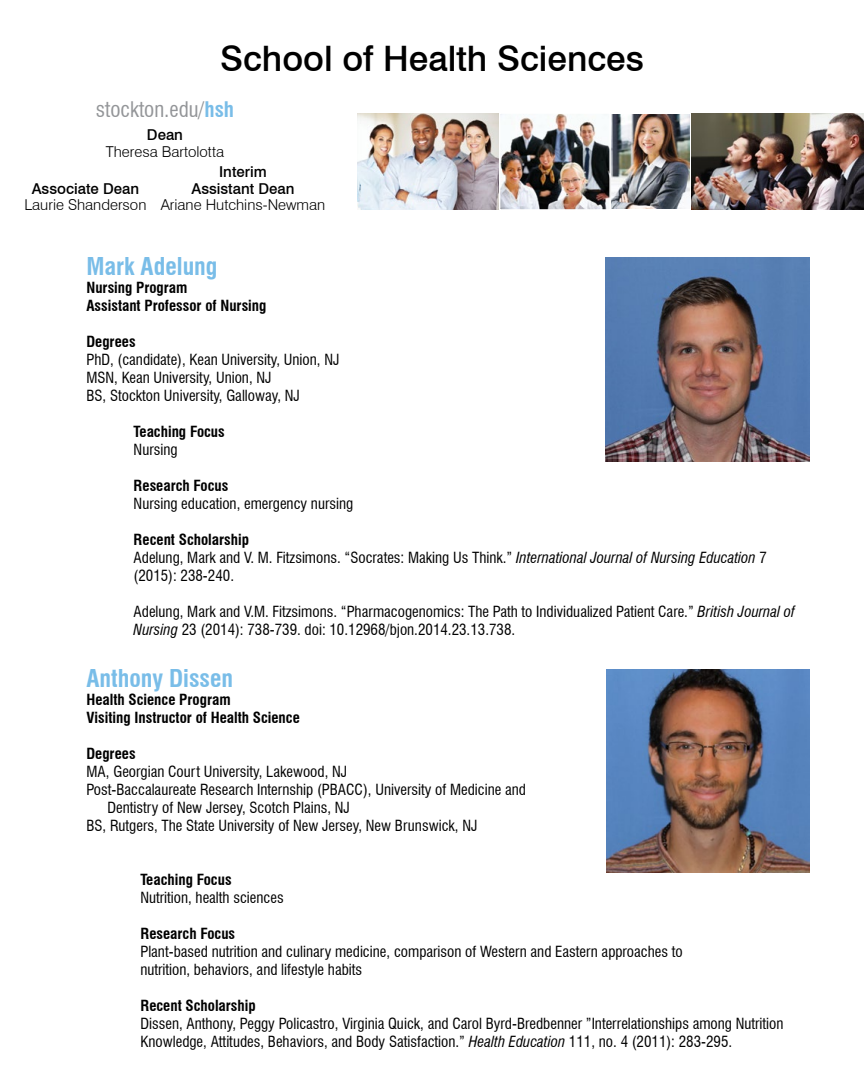
<style>
.page{position:relative;width:864px;height:1080px;background:#fff}
.page>*{position:absolute;margin:0;border:0;box-sizing:border-box;transform-origin:0 0}
.t1{font:500 35.1px "Swiss 721 BT";color:#000}
.t2{font:700 condensed 24px "Swiss 721 BT";color:#79bde8}
.t3{font:condensed 21px "Swiss 721 BT";color:#939598}
.t4{font:condensed 15px/18px "Swiss 721 BT";color:#000}
.t5{font:700 condensed 15px/18px "Swiss 721 BT";color:#000}
.t6{font:300 15px "Swiss 721 BT";color:#000}
.t7{font:500 15px/16.5px "Swiss 721 BT";color:#000;text-align:center}
.s1{font-weight:700;color:#79bde8}
.s2{font-weight:700}
.s3{font-style:italic}
</style>
<div class="page">
<img style="left:357px;top:113px;width:251px;height:97px">
<div style="left:499px;top:112px;width:112px;height:99px;border:2px solid #fff"></div>
<img style="left:691px;top:113px;width:173px;height:97px">
<img style="left:612px;top:115px;width:78px;height:94px">
<img style="left:606px;top:258px;width:204px;height:204px">
<img style="left:607px;top:670px;width:203px;height:202px">
<h1 class="t1" style="left:220px;top:37px;width:425px">School of Health Sciences</h1>
<h3 class="t3" style="left:96px;top:97px;width:140px">stockton.edu/<span class="s1">hsh</span></h3>
<p class="t7" style="left:147px;top:126px;width:38px">Dean</p>
<p class="t6" style="left:106px;top:142px;width:120px">Theresa Bartolotta</p>
<p class="t7" style="left:32px;top:180px;width:109px">Associate Dean</p>
<p class="t6" style="left:24px;top:196px;width:124px">Laurie Shanderson</p>
<p class="t7" style="left:191px;top:164px;width:104px">Interim<br>Assistant Dean</p>
<p class="t6" style="left:161px;top:196px;width:166px">Ariane Hutchins-Newman</p>
<h2 class="t2" style="left:86px;top:252px;width:133px">Mark Adelung</h2>
<p class="t5" style="left:86px;top:278px;width:182px">Nursing Program<br>Assistant Professor of Nursing</p>
<p class="t5" style="left:86px;top:332px;width:51px">Degrees</p>
<p class="t4" style="left:86px;top:350px;width:254px">PhD, (candidate), Kean University, Union, NJ<br>MSN, Kean University, Union, NJ<br>BS, Stockton University, Galloway, NJ</p>
<p class="t5" style="left:134px;top:422px;width:93px">Teaching Focus</p>
<p class="t4" style="left:134px;top:440px;width:45px">Nursing</p>
<p class="t5" style="left:134px;top:476px;width:96px">Research Focus</p>
<p class="t4" style="left:134px;top:494px;width:221px">Nursing education, emergency nursing</p>
<p class="t4" style="left:134px;top:530px;width:635px"><span class="s2">Recent Scholarship<br></span>Adelung, Mark and V. M. Fitzsimons. “Socrates: Making Us Think.” <span class="s3">International Journal of Nursing Education</span> 7 (2015): 238-240.</p>
<p class="t4" style="left:134px;top:602px;width:663px">Adelung, Mark and V.M. Fitzsimons. “Pharmacogenomics: The Path to Individualized Patient Care.” <span class="s3">British Journal of<br>Nursing</span> 23 (2014): 738-739. doi: 10.12968/bjon.2014.23.13.738.</p>
<h2 class="t2" style="left:86px;top:664px;width:148px">Anthony Dissen</h2>
<p class="t5" style="left:86px;top:691px;width:215px">Health Science Program<br>Visiting Instructor of Health Science</p>
<p class="t5" style="left:86px;top:745px;width:51px">Degrees</p>
<p class="t4" style="left:86px;top:763px;width:262px">MA, Georgian Court University, Lakewood, NJ</p>
<p class="t4" style="left:86px;top:781px;width:441px">Post-Baccalaureate Research Internship (PBACC), University of Medicine and</p>
<p class="t4" style="left:107px;top:799px;width:244px">Dentistry of New Jersey, Scotch Plains, NJ</p>
<p class="t4" style="left:86px;top:817px;width:393px">BS, Rutgers, The State University of New Jersey, New Brunswick, NJ</p>
<p class="t5" style="left:140px;top:871px;width:93px">Teaching Focus</p>
<p class="t4" style="left:140px;top:889px;width:145px">Nutrition, health sciences</p>
<p class="t5" style="left:140px;top:925px;width:96px">Research Focus</p>
<p class="t4" style="left:140px;top:943px;width:544px">Plant-based nutrition and culinary medicine, comparison of Western and Eastern approaches to nutrition, behaviors, and lifestyle habits</p>
<p class="t5" style="left:140px;top:997px;width:117px">Recent Scholarship</p>
<p class="t4" style="left:140px;top:1015px;width:645px">Dissen, Anthony, Peggy Policastro, Virginia Quick, and Carol Byrd-Bredbenner ”Interrelationships among Nutrition<br>Knowledge, Attitudes, Behaviors, and Body Satisfaction.” <span class="s3">Health Education</span> 111, no. 4 (2011): 283-295.</p>
</div>
